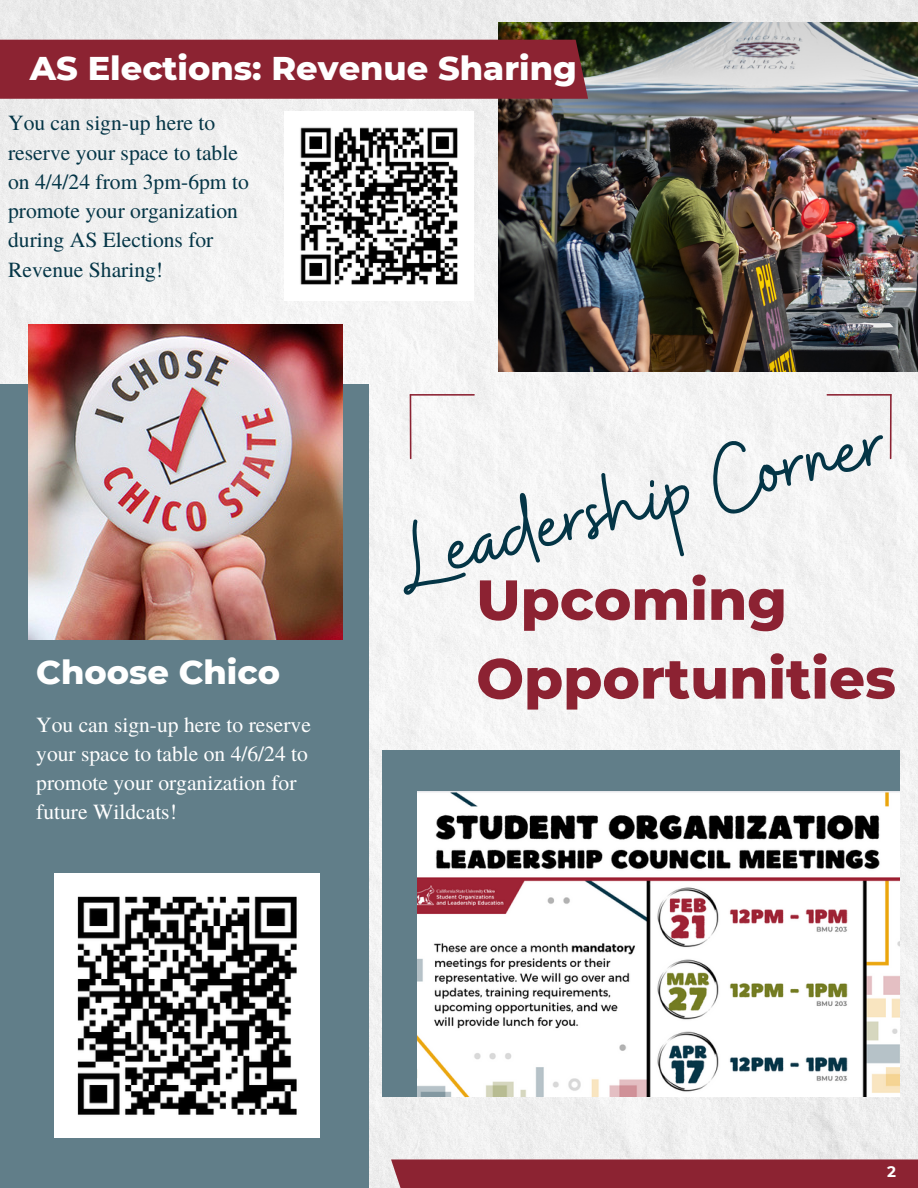
<style>
.page{position:relative;width:918px;height:1188px;background:#fff}
.page>*{position:absolute;margin:0;border:0;box-sizing:border-box;transform-origin:0 0}
.t1{font:99.3px "Buffalo";color:#043546}
.t2{font:800 56.4px/78.8px "Montserrat";color:#8c2232}
.t3{font:800 33.6px "Montserrat";color:#fff}
.t4{font:21.6px/29.2px "Te X Gyre Termes";color:#043546}
.t5{font:21.6px/29.2px "Te X Gyre Termes";color:#fff}
.t6{font:700 15.15px "Montserrat";color:#fff}
</style>
<div class="page">
<img style="left:0;top:0;width:918px;height:1188px">
<div style="left:391px;top:1159px;width:527px;height:29px;background:#8c2332"></div>
<img style="left:499px;top:22px;width:419px;height:349px">
<div style="left:0;top:385px;width:369px;height:803px;background:#617e89"></div>
<div style="left:0;top:40px;width:588px;height:59px;background:#8c2332"></div>
<img style="left:28px;top:324px;width:315px;height:315px">
<div style="left:382px;top:750px;width:518px;height:346px;background:#617e89"></div>
<hr style="left:410px;top:394px;width:65px;height:2px;background:#8c2232">
<hr style="left:410px;top:394px;width:1px;height:65px;background:#8c2232">
<hr style="left:827px;top:394px;width:65px;height:2px;background:#8c2232">
<hr style="left:890px;top:394px;width:2px;height:65px;background:#8c2232">
<img style="left:418px;top:792px;width:482px;height:304px">
<img style="left:284px;top:111px;width:189px;height:189px">
<img style="left:55px;top:874px;width:264px;height:264px">
<h3 class="t3" style="left:30px;top:47px;width:548px">AS Elections: Revenue Sharing</h3>
<p class="t4" style="left:8px;top:107px;width:242px">You can sign-up here to reserve your space to table on 4/4/24 from 3pm-6pm to promote your organization during AS Elections for<br>Revenue Sharing!</p>
<h3 class="t3" style="left:36px;top:652px;width:245px">Choose Chico</h3>
<p class="t5" style="left:36px;top:709px;width:276px">You can sign-up here to reserve your space to table on 4/6/24 to promote your organization for future Wildcats!</p>
<h1 class="t1" style="left:384px;top:499px;width:502px;rotate:-14deg">Leadership Corner</h1>
<h2 class="t2" style="left:476px;top:560px;width:421px">Upcoming<br>Opportunities</h2>
<p class="t6" style="left:887px;top:1162px;width:10px">2</p>
</div>
